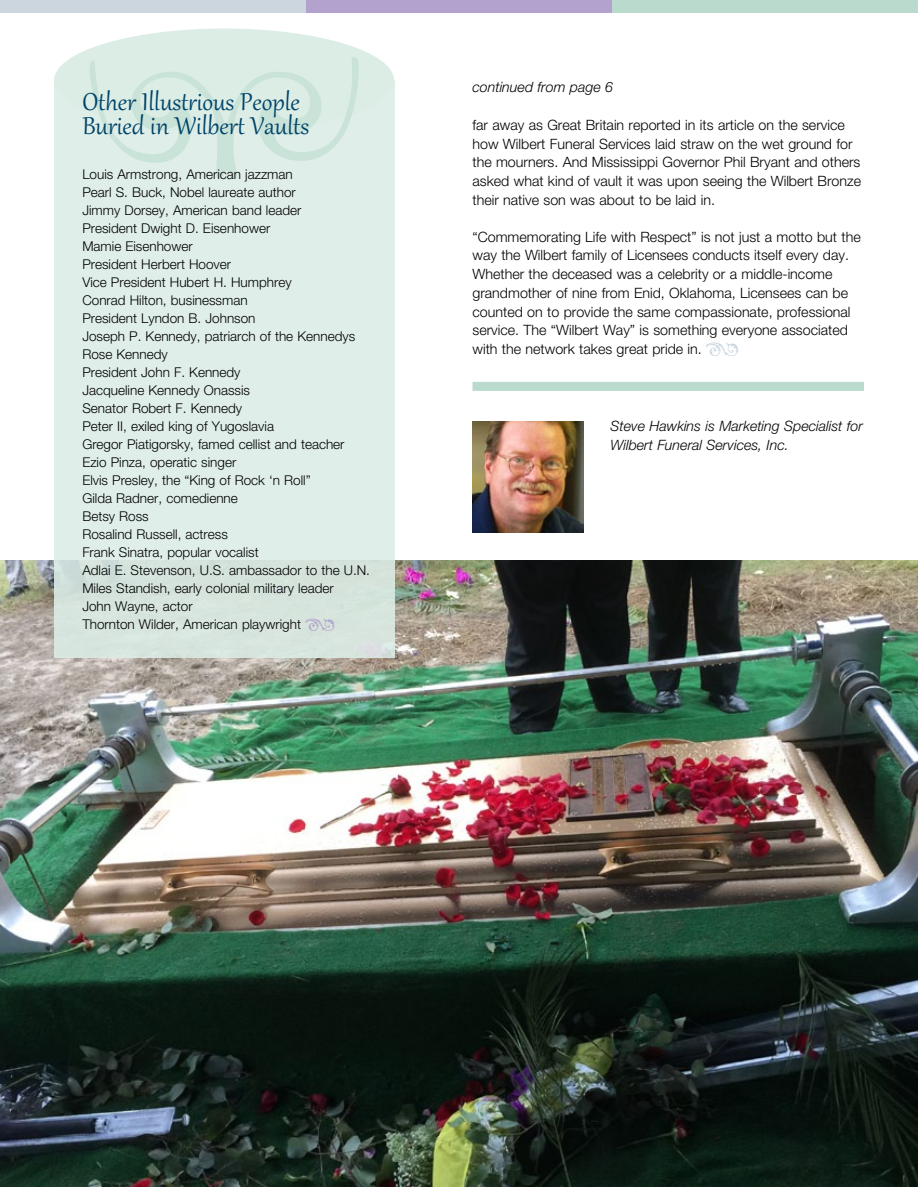
<style>
.page{position:relative;width:918px;height:1188px;background:#fff}
.page>*{position:absolute;margin:0;border:0;box-sizing:border-box;transform-origin:0 0}
.t1{font:30px/24px "Gabriola";color:#00446a}
.t2{font:300 14.25px/18.8px "Helvetica Neue";color:#000}
.t3{font:italic 300 14.25px/18.8px "Helvetica Neue";color:#000}
.t4{font:300 13.5px/18px "Helvetica Neue";color:#000}
</style>
<div class="page">
<div style="left:0;top:0;width:306px;height:12px;background:#cbd6df"></div>
<div style="left:306px;top:0;width:306px;height:12px;background:#b3a2ce"></div>
<div style="left:612px;top:0;width:306px;height:12px;background:#b9dacc"></div>
<img style="left:0;top:560px;width:917px;height:627px">
<div style="left:472px;top:382px;width:392px;height:9px;background:#b9dacc"></div>
<div style="left:54px;top:29px;width:340px;height:104px;background:#dcede6;border-radius:50%"></div>
<div style="left:54px;top:80px;width:340px;height:577px;background:#dcede6"></div>
<img style="left:472px;top:421px;width:112px;height:111px">
<svg style="left:305px;top:618px;width:29px;height:13px"></svg>
<h1 class="t1" style="left:82px;top:87px;width:228px">Other Illustrious People<br>Buried in Wilbert Vaults</h1>
<p class="t4" style="left:82px;top:165px;width:289px">Louis Armstrong, American jazzman<br>Pearl S. Buck, Nobel laureate author<br>Jimmy Dorsey, American band leader<br>President Dwight D. Eisenhower<br>Mamie Eisenhower<br>President Herbert Hoover<br>Vice President Hubert H. Humphrey<br>Conrad Hilton, businessman<br>President Lyndon B. Johnson<br>Joseph P. Kennedy, patriarch of the Kennedys<br>Rose Kennedy<br>President John F. Kennedy<br>Jacqueline Kennedy Onassis<br>Senator Robert F. Kennedy<br>Peter II, exiled king of Yugoslavia<br>Gregor Piatigorsky, famed cellist and teacher<br>Ezio Pinza, operatic singer<br>Elvis Presley, the “King of Rock ‘n Roll”<br>Gilda Radner, comedienne<br>Betsy Ross<br>Rosalind Russell, actress<br>Frank Sinatra, popular vocalist<br>Adlai E. Stevenson, U.S. ambassador to the U.N.<br>Miles Standish, early colonial military leader<br>John Wayne, actor<br>Thornton Wilder, American playwright</p>
<p class="t3" style="left:473px;top:78px;width:142px">continued from page 6</p>
<p class="t2" style="left:472px;top:115px;width:390px">far away as Great Britain reported in its article on the service how Wilbert Funeral Services laid straw on the wet ground for the mourners. And Mississippi Governor Phil Bryant and others asked what kind of vault it was upon seeing the Wilbert Bronze their native son was about to be laid in.</p>
<p class="t2" style="left:472px;top:227px;width:390px">“Commemorating Life with Respect” is not just a motto but the way the Wilbert family of Licensees conducts itself every day.<br>Whether the deceased was a celebrity or a middle-income grandmother of nine from Enid, Oklahoma, Licensees can be counted on to provide the same compassionate, professional service. The “Wilbert Way” is something everyone associated with the network takes great pride in.</p>
<p class="t3" style="left:610px;top:417px;width:254px">Steve Hawkins is Marketing Specialist for<br>Wilbert Funeral Services, Inc.</p>
</div>
